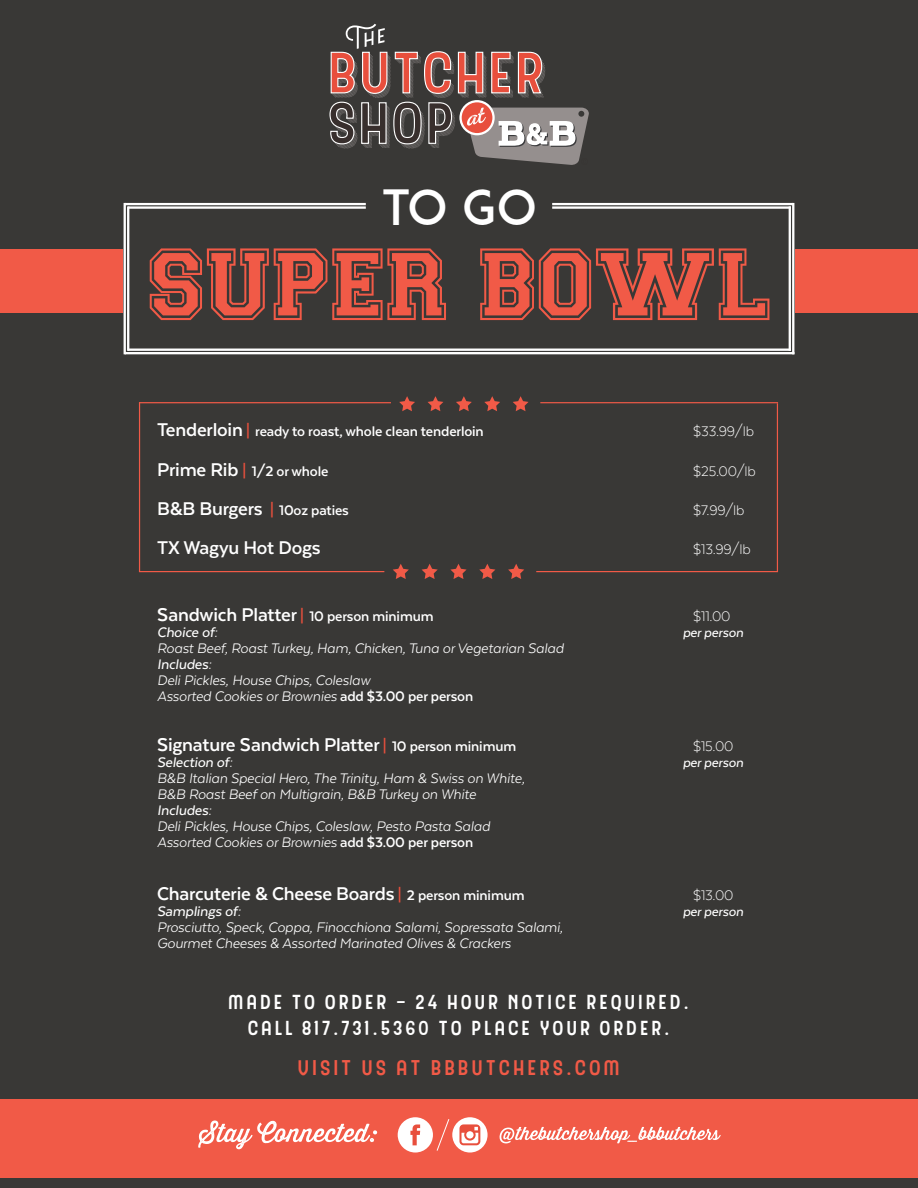
<style>
.page{position:relative;width:918px;height:1188px;background:#393836}
.page>*{position:absolute;margin:0;border:0;box-sizing:border-box;transform-origin:0 0}
.t1{font:500 96.6px "Collegiate Heavy Outline";color:#f15a47}
.t2{font:48px "ADAM.CGPRO";color:#fff}
.t3{font:700 21.3px "Texta";letter-spacing:-.01em;color:#fff}
.t4{font:21.15px "Hipton Sans";letter-spacing:.075em;color:#f15a47}
.t5{font:20.25px/26.5px "Hipton Sans";letter-spacing:.075em;color:#fff;text-align:center}
.t6{font:italic 15.9px/15.9px "Texta";letter-spacing:-.01em;color:#fff}
.t7{font:700 15.9px "Texta";letter-spacing:-.01em;color:#fff}
.t8{font:300 15.9px "Texta";letter-spacing:-.01em;color:#fff}
.t9{font:italic 500 15.9px "Texta Alt";letter-spacing:-.01em;color:#fff}
.t10{font:italic 500 14.85px "Texta Alt";letter-spacing:-.01em;color:#fff}
.s1{font-size:21.3px}
.s2{font-weight:500;font-size:19.2px;color:#e7503d}
.s3{font-size:15.9px}
.s4{font-weight:700;font-style:normal}
</style>
<div class="page">
<div style="left:0;top:1099px;width:918px;height:79px;background:#f15a47"></div>
<div style="left:398px;top:1117px;width:35px;height:36px;background:#fff;border-radius:50%"></div>
<svg style="left:410px;top:1124px;width:10px;height:21px"></svg>
<svg style="left:452px;top:1117px;width:36px;height:36px"></svg>
<svg style="left:459px;top:1124px;width:21px;height:21px"></svg>
<svg style="left:198px;top:1121px;width:179px;height:28px"></svg>
<svg style="left:500px;top:1127px;width:221px;height:16px"></svg>
<svg style="left:436px;top:1119px;width:14px;height:32px"></svg>
<hr style="left:139px;top:402px;width:1px;height:169px;background:#f15a47">
<hr style="left:139px;top:571px;width:245px;height:1px;background:#f15a47">
<hr style="left:139px;top:402px;width:252px;height:1px;background:#f15a47">
<hr style="left:536px;top:571px;width:242px;height:1px;background:#f15a47">
<hr style="left:540px;top:402px;width:238px;height:1px;background:#f15a47">
<svg style="left:399px;top:396px;width:16px;height:15px"></svg>
<svg style="left:428px;top:396px;width:15px;height:15px"></svg>
<svg style="left:456px;top:396px;width:16px;height:15px"></svg>
<svg style="left:484px;top:396px;width:16px;height:15px"></svg>
<svg style="left:513px;top:396px;width:16px;height:15px"></svg>
<svg style="left:393px;top:564px;width:16px;height:15px"></svg>
<svg style="left:422px;top:564px;width:16px;height:15px"></svg>
<svg style="left:450px;top:564px;width:17px;height:15px"></svg>
<svg style="left:479px;top:564px;width:16px;height:15px"></svg>
<svg style="left:508px;top:564px;width:16px;height:15px"></svg>
<hr style="left:777px;top:403px;width:1px;height:168px;background:#f15a47">
<svg style="left:329px;top:24px;width:260px;height:141px"></svg>
<hr style="left:125px;top:203px;width:241px;height:2px;background:#fff">
<hr style="left:124px;top:203px;width:2px;height:151px;background:#fff">
<hr style="left:552px;top:203px;width:241px;height:2px;background:#fff">
<hr style="left:792px;top:203px;width:2px;height:151px;background:#fff">
<hr style="left:125px;top:352px;width:669px;height:2px;background:#fff">
<hr style="left:128px;top:206px;width:238px;height:3px;background:#fff">
<hr style="left:127px;top:206px;width:2px;height:145px;background:#fff">
<hr style="left:552px;top:206px;width:239px;height:3px;background:#fff">
<hr style="left:789px;top:206px;width:2px;height:145px;background:#fff">
<hr style="left:128px;top:349px;width:663px;height:2px;background:#fff">
<div style="left:0;top:249px;width:123px;height:63px;background:#f15a47"></div>
<div style="left:795px;top:249px;width:123px;height:63px;background:#f15a47"></div>
<h2 class="t2" style="left:382px;top:178px;width:157px">to go</h2>
<h1 class="t1" style="left:147px;top:247px;width:626px">SUPER BOWL</h1>
<p class="t7" style="left:157px;top:423px;width:328px"><span class="s1">Tenderloin</span> <span class="s2">|</span> ready to roast, whole clean tenderloin</p>
<p class="t8" style="left:693px;top:423px;width:62px">$33.99/lb</p>
<p class="t7" style="left:157px;top:463px;width:173px"><span class="s1">Prime Rib</span> <span class="s2">|</span> 1/2 or whole</p>
<p class="t8" style="left:693px;top:463px;width:64px">$25.00/lb</p>
<h3 class="t3" style="left:157px;top:498px;width:193px">B&amp;B Burgers <span class="s2">|</span> <span class="s3">10oz paties</span></h3>
<p class="t8" style="left:693px;top:502px;width:53px">$7.99/lb</p>
<h3 class="t3" style="left:157px;top:537px;width:165px">TX Wagyu Hot Dogs</h3>
<p class="t8" style="left:693px;top:541px;width:59px">$13.99/lb</p>
<h3 class="t3" style="left:157px;top:604px;width:278px">Sandwich Platter <span class="s2">|</span> <span class="s3">10 person minimum</span></h3>
<p class="t8" style="left:693px;top:608px;width:39px">$11.00</p>
<p class="t9" style="left:157px;top:624px;width:62px">Choice of:</p>
<p class="t10" style="left:683px;top:625px;width:62px">per person</p>
<p class="t6" style="left:157px;top:640px;width:408px">Roast Beef, Roast Turkey, Ham, Chicken, Tuna or Vegetarian Salad</p>
<p class="t9" style="left:157px;top:656px;width:56px">Includes:</p>
<p class="t6" style="left:157px;top:672px;width:318px">Deli Pickles, House Chips, Coleslaw<br>Assorted Cookies or Brownies <span class="s4">add $3.00 per person</span></p>
<h3 class="t3" style="left:157px;top:734px;width:361px">Signature Sandwich Platter <span class="s2">|</span> <span class="s3">10 person minimum</span></h3>
<p class="t8" style="left:693px;top:738px;width:42px">$15.00</p>
<p class="t9" style="left:157px;top:754px;width:77px">Selection of:</p>
<p class="t10" style="left:683px;top:755px;width:62px">per person</p>
<p class="t6" style="left:157px;top:770px;width:369px">B&amp;B Italian Special Hero, The Trinity, Ham &amp; Swiss on White,<br>B&amp;B Roast Beef on Multigrain, B&amp;B Turkey on White</p>
<p class="t9" style="left:157px;top:802px;width:56px">Includes:</p>
<p class="t6" style="left:157px;top:818px;width:334px">Deli Pickles, House Chips, Coleslaw, Pesto Pasta Salad<br>Assorted Cookies or Brownies <span class="s4">add $3.00 per person</span></p>
<h3 class="t3" style="left:157px;top:883px;width:369px">Charcuterie &amp; Cheese Boards <span class="s2">|</span> <span class="s3">2 person minimum</span></h3>
<p class="t8" style="left:693px;top:887px;width:42px">$13.00</p>
<p class="t9" style="left:157px;top:903px;width:85px">Samplings of:</p>
<p class="t10" style="left:683px;top:904px;width:62px">per person</p>
<p class="t6" style="left:157px;top:919px;width:407px">Prosciutto, Speck, Coppa, Finocchiona Salami, Sopressata Salami,<br>Gourmet Cheeses &amp; Assorted Marinated Olives &amp; Crackers</p>
<p class="t5" style="left:228px;top:989px;width:464px">MADE TO ORDER - 24 HOUR NOTICE REQUIRED.<br>CALL 817.731.5360 TO PLACE YOUR ORDER.</p>
<h3 class="t4" style="left:297px;top:1056px;width:325px">VISIT US AT BBBUTCHERS.COM</h3>
</div>
